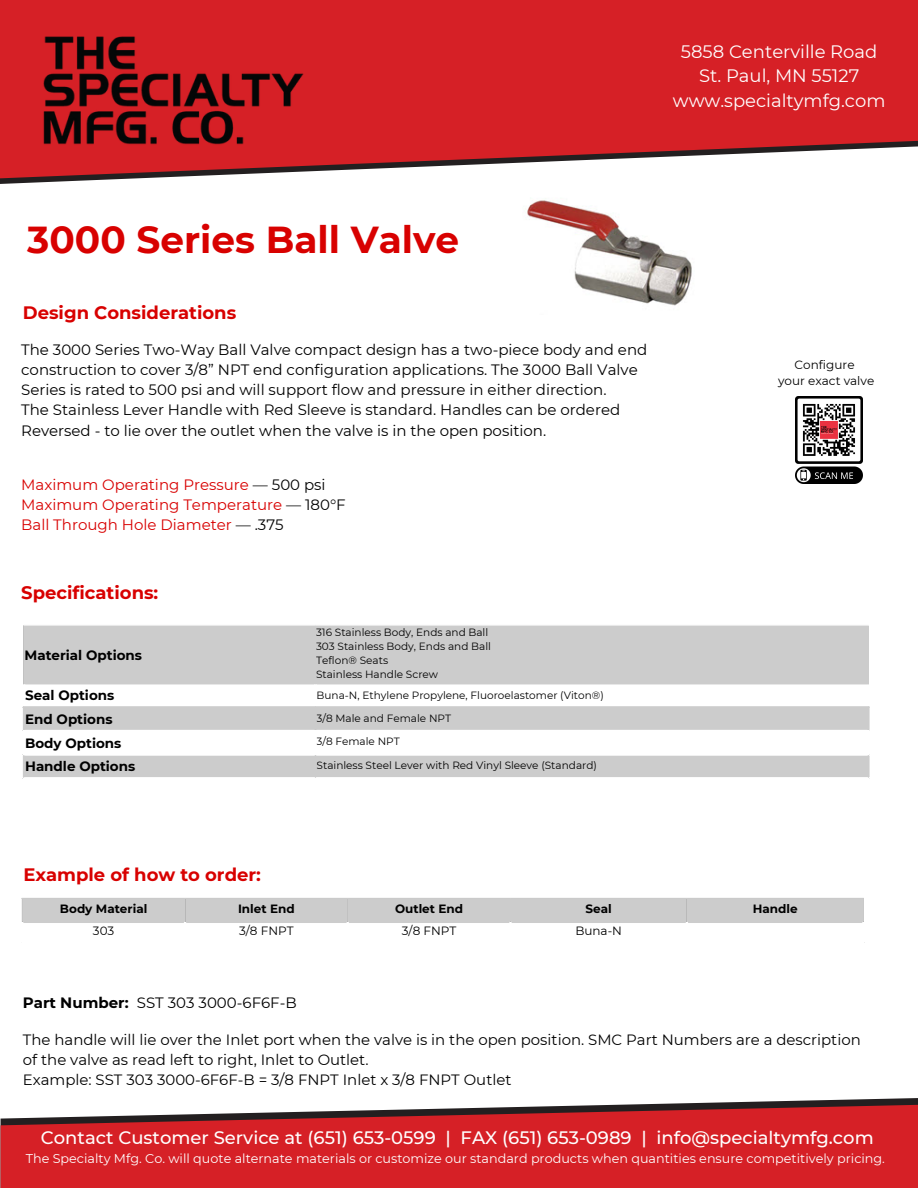
<style>
.page{position:relative;width:918px;height:1188px;background:#fff}
.page>*{position:absolute;margin:0;border:0;box-sizing:border-box;transform-origin:0 0}
.t1{font:700 37.5px "Montserrat";color:#d80100}
.t2{font:500 18px "Montserrat";color:#fff}
.t3{font:700 18px "Montserrat";color:#d80100}
.t4{font:18px/24.8px "Montserrat";color:#fff;text-align:center}
.t5{font:15px/20.2px "Montserrat";color:#000}
.t6{font:15px/20.2px "Montserrat";color:#d80100}
.t7{font:700 15px "Montserrat";color:#000}
.t8{font:14.85px/20.1px "Montserrat";color:#000}
.t9{font:700 13.5px "Montserrat";color:#000}
.t10{font:12.75px "Montserrat";color:#fff}
.t11{font:12px "Montserrat";color:#000}
.t12{font:700 12px "Montserrat";color:#000}
.t13{font:10.5px "Montserrat";color:#000}
.s1{color:#000}
</style>
<div class="page">
<svg style="left:0;top:0;width:918px;height:179px;background:#d4373c"></svg>
<svg style="left:609px;top:1098px;width:309px;height:7px"></svg>
<svg style="left:1px;top:1105px;width:917px;height:83px;background:#cc2b31"></svg>
<img style="left:26px;top:21px;width:290px;height:157px">
<div style="left:22px;top:899px;width:842px;height:23px;background:#ccc"></div>
<hr style="left:22px;top:898px;width:842px;height:1px;background:#ccc">
<hr style="left:23px;top:922px;width:839px;height:1px;background:#ccc">
<hr style="left:184px;top:922px;width:2px;height:20px;background:#fff">
<hr style="left:347px;top:922px;width:2px;height:20px;background:#fff">
<hr style="left:509px;top:922px;width:3px;height:20px;background:#fff">
<hr style="left:686px;top:922px;width:2px;height:20px;background:#fff">
<div style="left:25px;top:626px;width:843px;height:151px;background:#ccc"></div>
<svg style="left:25px;top:685px;width:842px;height:68px"></svg>
<hr style="left:23px;top:626px;width:2px;height:58px;background:#ccc">
<hr style="left:315px;top:626px;width:1px;height:58px;background:#ccc">
<hr style="left:868px;top:626px;width:1px;height:58px;background:#ccc">
<hr style="left:25px;top:684px;width:842px;height:1px;background:#fff">
<hr style="left:314px;top:684px;width:3px;height:22px;background:#fff">
<hr style="left:314px;top:732px;width:3px;height:21px;background:#fff">
<hr style="left:867px;top:684px;width:3px;height:22px;background:#fff">
<hr style="left:867px;top:732px;width:3px;height:21px;background:#fff">
<hr style="left:23px;top:730px;width:847px;height:2px;background:#fff">
<hr style="left:23px;top:753px;width:847px;height:3px;background:#fff">
<hr style="left:23px;top:708px;width:2px;height:22px;background:#ccc">
<hr style="left:23px;top:756px;width:2px;height:21px;background:#ccc">
<hr style="left:314px;top:708px;width:3px;height:22px;background:#ccc">
<hr style="left:314px;top:756px;width:3px;height:21px;background:#ccc">
<hr style="left:867px;top:708px;width:3px;height:22px;background:#ccc">
<hr style="left:867px;top:756px;width:3px;height:21px;background:#ccc">
<hr style="left:23px;top:706px;width:847px;height:2px;background:#ccc">
<img style="left:795px;top:397px;width:68px;height:86px">
<img style="left:525px;top:200px;width:167px;height:106px">
<p class="t4" style="left:673px;top:39px;width:214px">5858 Centerville Road<br>St. Paul, MN 55127 www.specialtymfg.com</p>
<p class="t1" style="left:27px;top:216px;width:433px">3000 Series Ball Valve</p>
<p class="t3" style="left:23px;top:301px;width:215px">Design Considerations</p>
<h2 class="t5" style="left:21px;top:339px;width:628px">The 3000 Series Two-Way Ball Valve compact design has a two-piece body and end construction to cover 3/8” NPT end configuration applications. The 3000 Ball Valve<br>Series is rated to 500 psi and will support flow and pressure in either direction.</h2>
<p class="t5" style="left:21px;top:400px;width:601px">The Stainless Lever Handle with Red Sleeve is standard. Handles can be ordered<br>Reversed - to lie over the outlet when the valve is in the open position.</p>
<h4 class="t6" style="left:21px;top:474px;width:326px">Maximum Operating Pressure <span class="s1">— 500 psi<br></span>Maximum Operating Temperature <span class="s1">— 180°F<br></span>Ball Through Hole Diameter <span class="s1">— .375</span></h4>
<p class="t3" style="left:21px;top:581px;width:139px">Specifications:</p>
<p class="t9" style="left:25px;top:647px;width:119px">Material Options</p>
<p class="t13" style="left:316px;top:626px;width:174px">316 Stainless Body, Ends and Ball</p>
<h2 class="t13" style="left:316px;top:640px;width:176px">303 Stainless Body, Ends and Ball</h2>
<p class="t13" style="left:316px;top:654px;width:74px">Teflon® Seats</p>
<p class="t13" style="left:316px;top:668px;width:124px">Stainless Handle Screw</p>
<p class="t9" style="left:25px;top:687px;width:91px">Seal Options</p>
<p class="t13" style="left:317px;top:688px;width:289px">Buna-N, Ethylene Propylene, Fluoroelastomer (Viton®)</p>
<p class="t9" style="left:25px;top:711px;width:89px">End Options</p>
<p class="t13" style="left:317px;top:711px;width:136px">3/8 Male and Female NPT</p>
<p class="t9" style="left:25px;top:735px;width:98px">Body Options</p>
<p class="t13" style="left:317px;top:735px;width:85px">3/8 Female NPT</p>
<p class="t9" style="left:25px;top:758px;width:112px">Handle Options</p>
<p class="t13" style="left:317px;top:759px;width:282px">Stainless Steel Lever with Red Vinyl Sleeve (Standard)</p>
<p class="t3" style="left:23px;top:863px;width:239px">Example of how to order:</p>
<p class="t11" style="left:795px;top:357px;width:61px">Configure</p>
<h4 class="t11" style="left:778px;top:373px;width:98px">your exact valve</h4>
<p class="t12" style="left:60px;top:901px;width:89px">Body Material</p>
<h3 class="t12" style="left:238px;top:901px;width:58px">Inlet End</h3>
<p class="t12" style="left:395px;top:901px;width:70px">Outlet End</p>
<h1 class="t12" style="left:586px;top:901px;width:28px">Seal</h1>
<h2 class="t12" style="left:753px;top:901px;width:46px">Handle</h2>
<h4 class="t11" style="left:93px;top:923px;width:23px">303</h4>
<p class="t11" style="left:239px;top:923px;width:56px">3/8 FNPT</p>
<h4 class="t11" style="left:402px;top:923px;width:56px">3/8 FNPT</h4>
<p class="t11" style="left:575px;top:923px;width:48px">Buna-N</p>
<p class="t7" style="left:23px;top:993px;width:107px">Part Number:</p>
<p class="t5" style="left:137px;top:992px;width:161px">SST 303 3000-6F6F-B</p>
<p class="t8" style="left:23px;top:1030px;width:839px">The handle will lie over the Inlet port when the valve is in the open position. SMC Part Numbers are a description of the valve as read left to right, Inlet to Outlet.<br>Example: SST 303 3000-6F6F-B = 3/8 FNPT Inlet x 3/8 FNPT Outlet</p>
<p class="t2" style="left:41px;top:1127px;width:834px">Contact Customer Service at (651) 653-0599 | FAX (651) 653-0989 | info@specialtymfg.com</p>
<p class="t10" style="left:26px;top:1150px;width:861px">The Specialty Mfg. Co. will quote alternate materials or customize our standard products when quantities ensure competitively pricing.</p>
</div>
